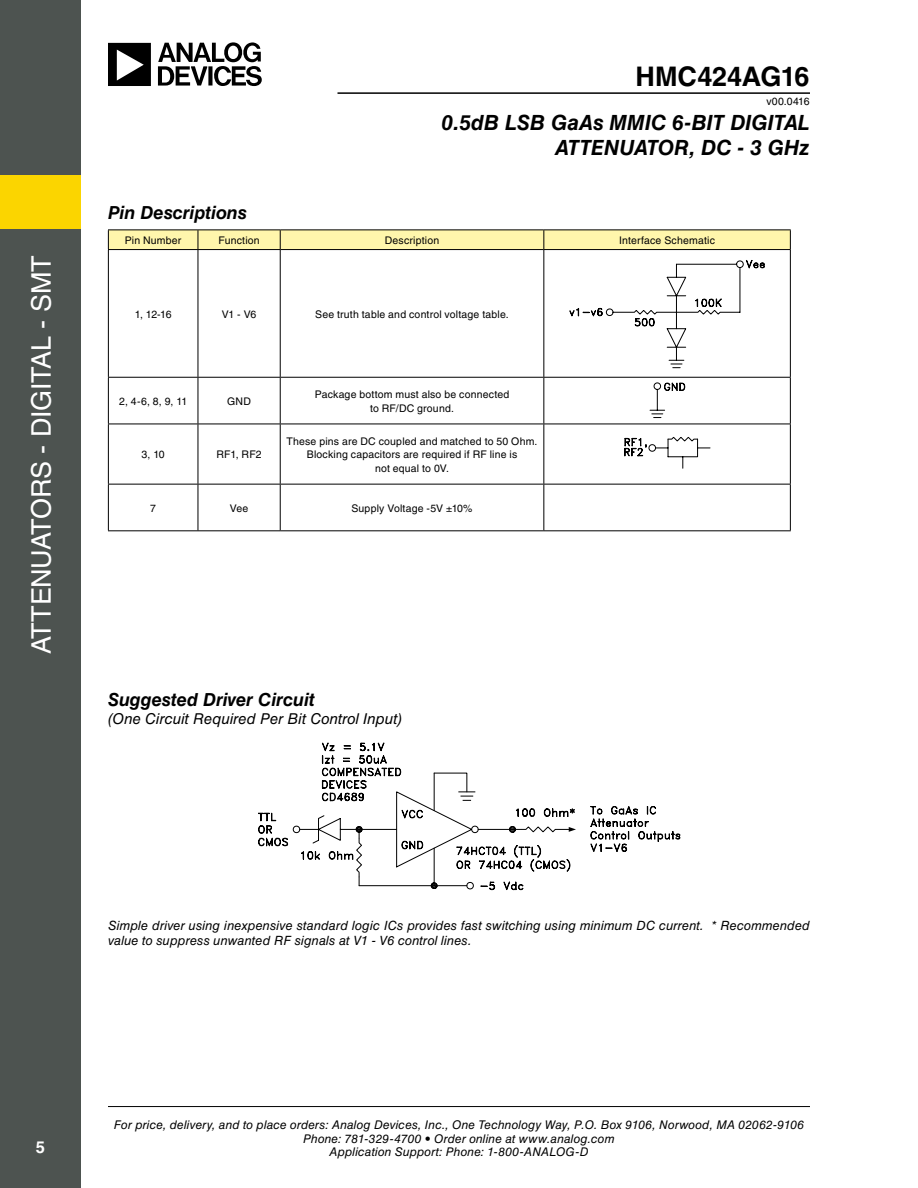
<style>
.page{position:relative;width:918px;height:1188px;background:#fff}
.page>*{position:absolute;margin:0;border:0;box-sizing:border-box;transform-origin:0 0}
.t1{font:27px "Helvetica LT Std";letter-spacing:-.015em;color:#fff}
.t2{font:700 27px "Helvetica LT Std";letter-spacing:-.005em;color:#000}
.t3{font:italic 700 21px/25.2px "Helvetica LT Std";letter-spacing:.005em;color:#000;text-align:right}
.t4{font:italic 700 18px "Helvetica LT Std";letter-spacing:-.005em;color:#000}
.t5{font:700 16.5px "Helvetica LT Std";color:#fff}
.t6{font:italic 15px "Helvetica LT Std";letter-spacing:.005em;color:#000}
.t7{font:italic 12.75px/15.3px "Helvetica LT Std";letter-spacing:.005em;color:#000}
.t8{font:italic 12px/13.5px "Helvetica LT Std";letter-spacing:.01em;color:#000;text-align:center}
.t9{font:10.5px/13.5px "Helvetica LT Std";letter-spacing:.015em;color:#000;text-align:center}
</style>
<div class="page">
<hr style="left:108px;top:1106px;width:702px;height:1px;background:#000">
<hr style="left:338px;top:92px;width:472px;height:2px;background:#000">
<div style="left:0;top:0;width:81px;height:1188px;background:#4d5350"></div>
<div style="left:0;top:175px;width:81px;height:54px;background:#fbd500"></div>
<svg style="left:108px;top:42px;width:154px;height:44px"></svg>
<svg style="left:258px;top:742px;width:423px;height:149px"></svg>
<div style="left:108px;top:230px;width:683px;height:19px;background:#fff6ac"></div>
<hr style="left:108px;top:249px;width:90px;height:1px;background:#000">
<hr style="left:108px;top:250px;width:1px;height:127px;background:#000">
<hr style="left:198px;top:249px;width:82px;height:1px;background:#000">
<hr style="left:198px;top:250px;width:1px;height:127px;background:#000">
<hr style="left:280px;top:249px;width:264px;height:1px;background:#000">
<hr style="left:280px;top:250px;width:1px;height:127px;background:#000">
<hr style="left:544px;top:249px;width:247px;height:1px;background:#000">
<hr style="left:543px;top:250px;width:1px;height:127px;background:#000">
<hr style="left:790px;top:250px;width:1px;height:127px;background:#000">
<hr style="left:108px;top:377px;width:90px;height:1px;background:#000">
<hr style="left:108px;top:378px;width:1px;height:46px;background:#000">
<hr style="left:198px;top:377px;width:82px;height:1px;background:#000">
<hr style="left:198px;top:378px;width:1px;height:46px;background:#000">
<hr style="left:280px;top:377px;width:264px;height:1px;background:#000">
<hr style="left:280px;top:378px;width:1px;height:46px;background:#000">
<hr style="left:544px;top:377px;width:247px;height:1px;background:#000">
<hr style="left:543px;top:378px;width:1px;height:46px;background:#000">
<hr style="left:790px;top:378px;width:1px;height:46px;background:#000">
<hr style="left:108px;top:424px;width:90px;height:1px;background:#000">
<hr style="left:108px;top:424px;width:1px;height:60px;background:#000">
<hr style="left:198px;top:424px;width:82px;height:1px;background:#000">
<hr style="left:198px;top:424px;width:1px;height:60px;background:#000">
<hr style="left:280px;top:424px;width:264px;height:1px;background:#000">
<hr style="left:280px;top:424px;width:1px;height:60px;background:#000">
<hr style="left:544px;top:424px;width:247px;height:1px;background:#000">
<hr style="left:543px;top:424px;width:1px;height:60px;background:#000">
<hr style="left:790px;top:424px;width:1px;height:60px;background:#000">
<hr style="left:108px;top:484px;width:90px;height:1px;background:#000">
<hr style="left:108px;top:485px;width:1px;height:45px;background:#000">
<hr style="left:198px;top:484px;width:82px;height:1px;background:#000">
<hr style="left:198px;top:485px;width:1px;height:45px;background:#000">
<hr style="left:280px;top:484px;width:264px;height:1px;background:#000">
<hr style="left:280px;top:485px;width:1px;height:45px;background:#000">
<hr style="left:544px;top:484px;width:247px;height:1px;background:#000">
<hr style="left:543px;top:485px;width:1px;height:45px;background:#000">
<hr style="left:790px;top:485px;width:1px;height:45px;background:#000">
<hr style="left:108px;top:530px;width:90px;height:1px;background:#000">
<hr style="left:198px;top:530px;width:82px;height:1px;background:#000">
<hr style="left:280px;top:530px;width:264px;height:1px;background:#000">
<hr style="left:544px;top:530px;width:247px;height:1px;background:#000">
<svg style="left:569px;top:260px;width:196px;height:108px"></svg>
<svg style="left:650px;top:383px;width:35px;height:35px"></svg>
<svg style="left:624px;top:437px;width:86px;height:32px"></svg>
<h1 class="t1" style="left:26px;top:654px;width:400px;rotate:-90deg">ATTENUATORS - DIGITAL - SMT</h1>
<h3 class="t4" style="left:108px;top:201px;width:140px">Pin Descriptions</h3>
<h1 class="t2" style="left:635px;top:60px;width:176px">HMC424AG16</h1>
<p class="t9" style="left:766px;top:94px;width:45px">v00.0416</p>
<h2 class="t3" style="left:442px;top:109px;width:370px">0.5dB LSB GaAs MMIC 6-BIT DIGITAL<br>ATTENUATOR, DC - 3 GHz</h2>
<p class="t9" style="left:125px;top:234px;width:58px">Pin Number</p>
<p class="t9" style="left:218px;top:234px;width:43px">Function</p>
<p class="t9" style="left:385px;top:234px;width:56px">Description</p>
<p class="t9" style="left:619px;top:234px;width:97px">Interface Schematic</p>
<p class="t9" style="left:135px;top:307px;width:38px">1, 12-16</p>
<p class="t9" style="left:222px;top:307px;width:36px">V1 - V6</p>
<p class="t9" style="left:315px;top:307px;width:195px">See truth table and control voltage table.</p>
<p class="t9" style="left:119px;top:395px;width:70px">2, 4-6, 8, 9, 11</p>
<p class="t9" style="left:227px;top:395px;width:25px">GND</p>
<p class="t9" style="left:315px;top:388px;width:196px">Package bottom must also be connected to RF/DC ground.</p>
<p class="t9" style="left:142px;top:448px;width:25px">3, 10</p>
<p class="t9" style="left:217px;top:448px;width:47px">RF1, RF2</p>
<p class="t9" style="left:287px;top:435px;width:252px">These pins are DC coupled and matched to 50 Ohm.<br>Blocking capacitors are required if RF line is<br>not equal to 0V.</p>
<p class="t9" style="left:150px;top:501px;width:7px">7</p>
<p class="t9" style="left:230px;top:501px;width:20px">Vee</p>
<p class="t9" style="left:351px;top:501px;width:123px">Supply Voltage -5V ±10%</p>
<h3 class="t4" style="left:108px;top:688px;width:208px">Suggested Driver Circuit</h3>
<h3 class="t6" style="left:108px;top:710px;width:296px">(One Circuit Required Per Bit Control Input)</h3>
<p class="t7" style="left:108px;top:918px;width:703px">Simple driver using inexpensive standard logic ICs provides fast switching using minimum DC current. * Recommended value to suppress unwanted RF signals at V1 - V6 control lines.</p>
<h3 class="t5" style="left:36px;top:1138px;width:11px">5</h3>
<p class="t8" style="left:114px;top:1118px;width:692px">For price, delivery, and to place orders: Analog Devices, Inc., One Technology Way, P.O. Box 9106, Norwood, MA 02062-9106<br>Phone: 781-329-4700 • Order online at www.analog.com<br>Application Support: Phone: 1-800-ANALOG-D</p>
</div>
